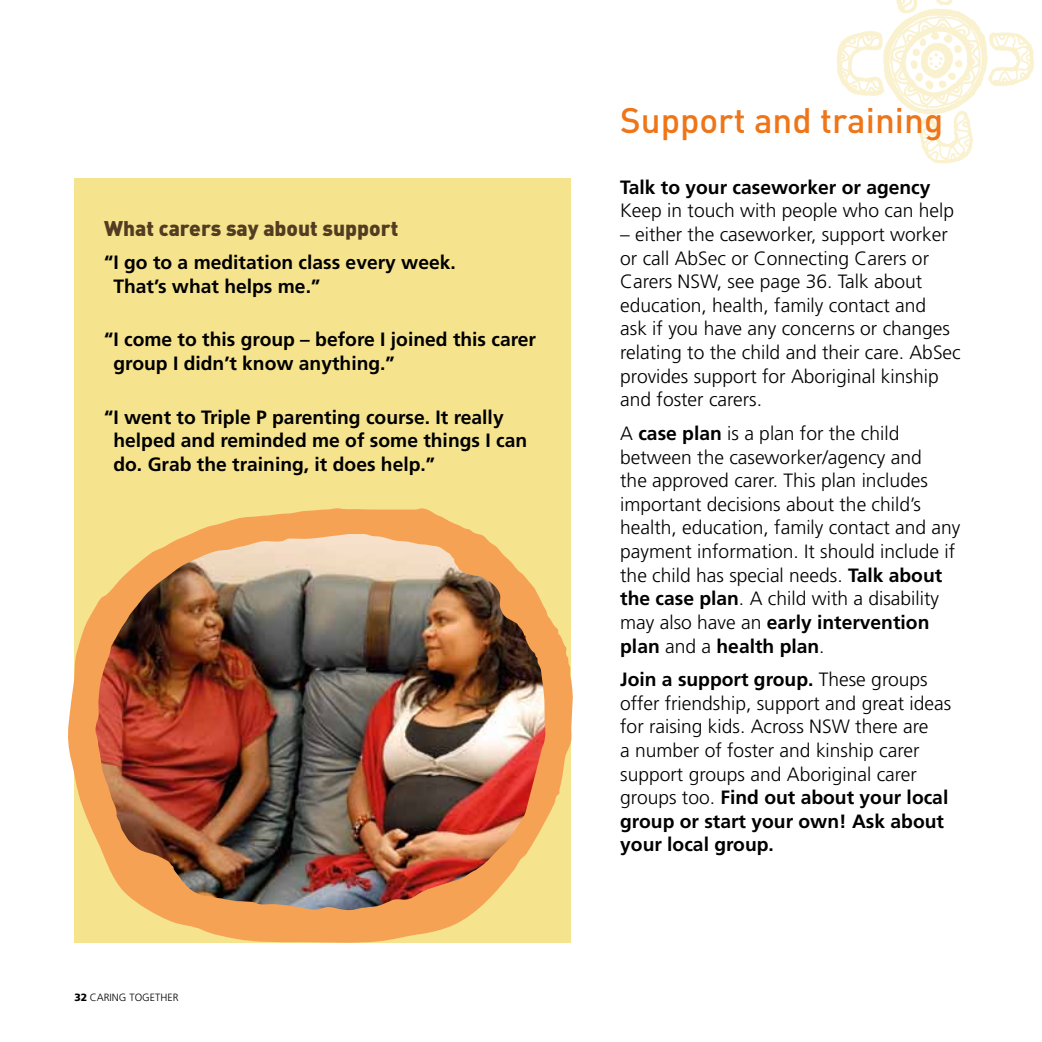
<style>
.page{position:relative;width:1042px;height:1042px;background:#fff}
.page>*{position:absolute;margin:0;border:0;box-sizing:border-box;transform-origin:0 0}
.t1{font:500 35px "DIN";color:#ee7518}
.t2{font:900 21px "DIN";color:#523c22}
.t3{font:300 19.25px/23.6px "Frutiger";color:#000}
.t4{font:700 19.25px/23.6px "Frutiger";color:#000}
.t5{font:300 10.5px "Frutiger";color:#000}
.s1{font-weight:900}
.s2{font-weight:700}
</style>
<div class="page">
<img style="left:837px;top:0;width:197px;height:164px">
<div style="left:74px;top:179px;width:496px;height:764px;background:#f5e38d"></div>
<svg style="left:68px;top:508px;width:505px;height:435px"></svg>
<img style="left:95px;top:534px;width:450px;height:377px">
<p class="t2" style="left:104px;top:214px;width:296px">What carers say about support</p>
<p class="t4" style="left:113px;top:251px;width:344px;text-indent:-9px">“I go to a meditation class every week.<br>That’s what helps me.”</p>
<p class="t4" style="left:113px;top:328px;width:424px;text-indent:-9px">“I come to this group – before I joined this carer group I didn’t know anything.”</p>
<p class="t4" style="left:113px;top:405px;width:415px;text-indent:-9px">“I went to Triple P parenting course. It really helped and reminded me of some things I can do. Grab the training, it does help.”</p>
<p class="t5" style="left:74px;top:991px;width:106px"><span class="s1">32</span> CARING TOGETHER</p>
<h1 class="t1" style="left:620px;top:98px;width:324px">Support and training</h1>
<p class="t4" style="left:620px;top:175px;width:312px">Talk to your caseworker or agency</p>
<p class="t3" style="left:620px;top:199px;width:335px">Keep in touch with people who can help</p>
<p class="t3" style="left:620px;top:222px;width:342px">– either the caseworker, support worker or call AbSec or Connecting Carers or Carers NSW, see page 36. Talk about education, health, family contact and<br>ask if you have any concerns or changes relating to the child and their care. AbSec provides support for Aboriginal kinship and foster carers.</p>
<p class="t3" style="left:620px;top:421px;width:342px">A <span class="s2">case plan</span> is a plan for the child between the caseworker/agency and<br>the approved carer. This plan includes important decisions about the child’s health, education, family contact and any payment information. It should include if the child has special needs. <span class="s2">Talk about the case plan</span>. A child with a disability may also have an <span class="s2">early intervention plan</span> and a <span class="s2">health plan</span>.</p>
<p class="t3" style="left:620px;top:667px;width:332px"><span class="s2">Join a support group.</span> These groups offer friendship, support and great ideas for raising kids. Across NSW there are<br>a number of foster and kinship carer support groups and Aboriginal carer groups too. <span class="s2">Find out about your local group or start your own! Ask about your local group.</span></p>
</div>
